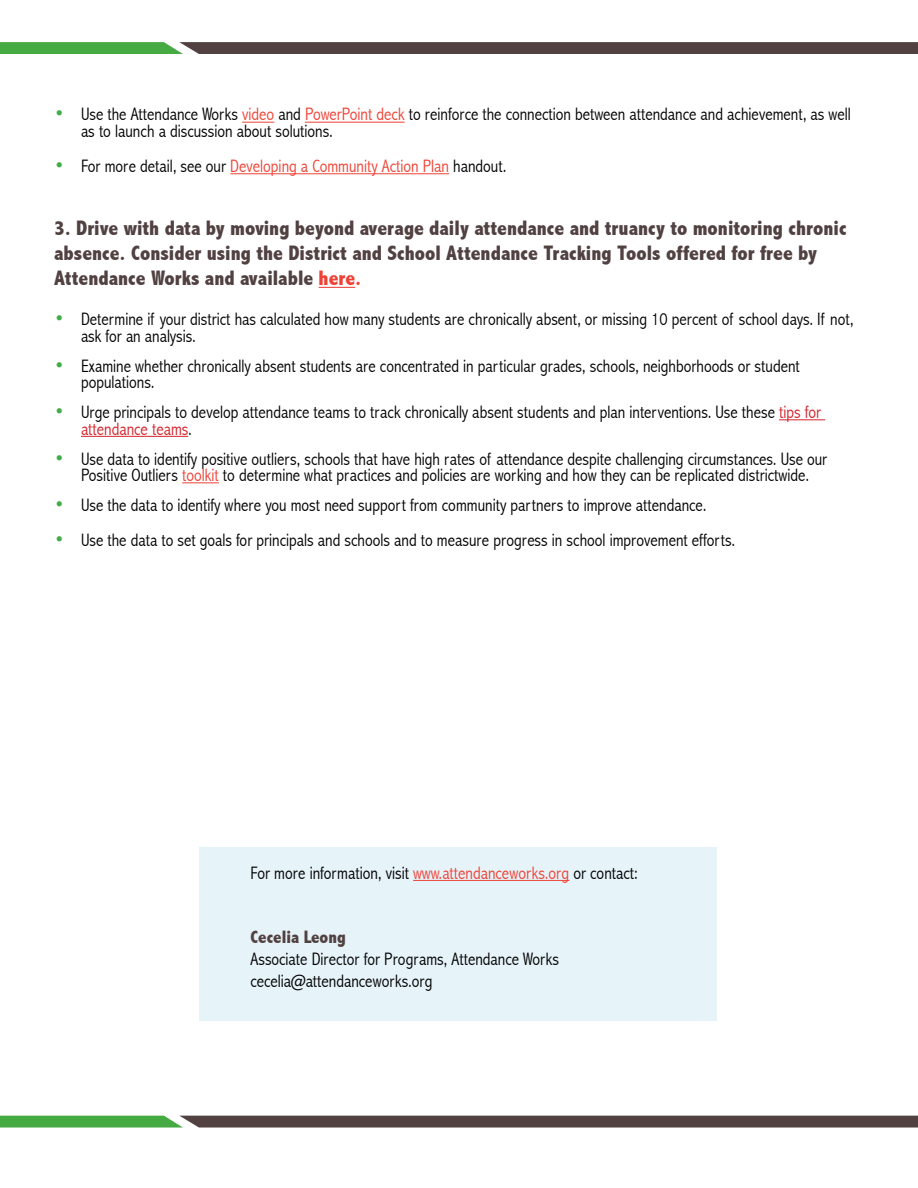
<style>
.page{position:relative;width:918px;height:1188px;background:#fff}
.page>*{position:absolute;margin:0;border:0;box-sizing:border-box;transform-origin:0 0}
.t1{font:800 condensed 21px/25.2px "Abadi";color:#514141}
.t2{font:300 condensed 18px/16.5px "Abadi";color:#000}
.t3{font:300 condensed 18px "Abadi";color:#ee4336}
.t4{font:800 condensed 18px "Abadi";color:#514141}
.s1{font-size:21px;color:#41ad49}
.s2{color:#ee4335}
.s3{color:#ef4135}
.s4{color:#000}
.s5{color:#d2232a}
</style>
<div class="page">
<svg style="left:0;top:42px;width:918px;height:12px;background:#535946"></svg>
<svg style="left:0;top:1116px;width:918px;height:12px;background:#585e4b"></svg>
<hr style="left:319px;top:287px;width:36px;height:1px;background:#ef4135">
<hr style="left:779px;top:419px;width:46px;height:1px;background:#d2232a">
<hr style="left:81px;top:436px;width:107px;height:1px;background:#d2232a">
<hr style="left:182px;top:482px;width:37px;height:1px;background:#ef4135">
<div style="left:200px;top:847px;width:517px;height:174px;background:#e6f3f9"></div>
<hr style="left:413px;top:880px;width:156px;height:1px;background:#ef4135">
<hr style="left:242px;top:122px;width:32px;height:1px;background:#ee4335">
<hr style="left:305px;top:122px;width:100px;height:1px;background:#ef4135">
<hr style="left:230px;top:173px;width:219px;height:1px;background:#ee4336">
<p class="t2" style="left:81px;top:106px;width:771px;text-indent:-27px"><span class="s1">•</span> Use the Attendance Works <span class="s2">video</span> and <span class="s3">PowerPoint deck</span> to reinforce the connection between attendance and achievement, as well as to launch a discussion about solutions.</p>
<p class="t3" style="left:54px;top:156px;width:454px"><span class="s1">•</span> <span class="s4">For more detail, see our</span> Developing a Community Action Plan <span class="s4">handout.</span></p>
<p class="t1" style="left:54px;top:215px;width:794px">3. Drive with data by moving beyond average daily attendance and truancy to monitoring chronic absence. Consider using the District and School Attendance Tracking Tools offered for free by<br>Attendance Works and available <span class="s3">here.</span></p>
<p class="t2" style="left:81px;top:311px;width:774px;text-indent:-27px"><span class="s1">•</span> Determine if your district has calculated how many students are chronically absent, or missing 10 percent of school days. If not, ask for an analysis.</p>
<p class="t2" style="left:81px;top:357px;width:720px;text-indent:-27px"><span class="s1">•</span> Examine whether chronically absent students are concentrated in particular grades, schools, neighborhoods or student populations.</p>
<p class="t2" style="left:81px;top:404px;width:742px;text-indent:-27px"><span class="s1">•</span> Urge principals to develop attendance teams to track chronically absent students and plan interventions. Use these <span class="s5">tips for attendance teams</span>.</p>
<p class="t2" style="left:54px;top:450px;width:775px;text-align:center"><span class="s1">•</span> Use data to identify positive outliers, schools that have high rates of attendance despite challenging circumstances. Use our<br>Positive Outliers <span class="s3">toolkit</span> to determine what practices and policies are working and how they can be replicated districtwide.</p>
<p class="t2" style="left:54px;top:497px;width:654px"><span class="s1">•</span> Use the data to identify where you most need support from community partners to improve attendance.</p>
<p class="t2" style="left:54px;top:532px;width:683px"><span class="s1">•</span> Use the data to set goals for principals and schools and to measure progress in school improvement efforts.</p>
<p class="t2" style="left:251px;top:864px;width:389px">For more information, visit <span class="s3">www.attendanceworks.org</span> or contact:</p>
<p class="t4" style="left:251px;top:927px;width:97px">Cecelia Leong</p>
<p class="t2" style="left:251px;top:948px;width:310px;line-height:21.6px">Associate Director for Programs, Attendance Works cecelia@attendanceworks.org</p>
</div>
